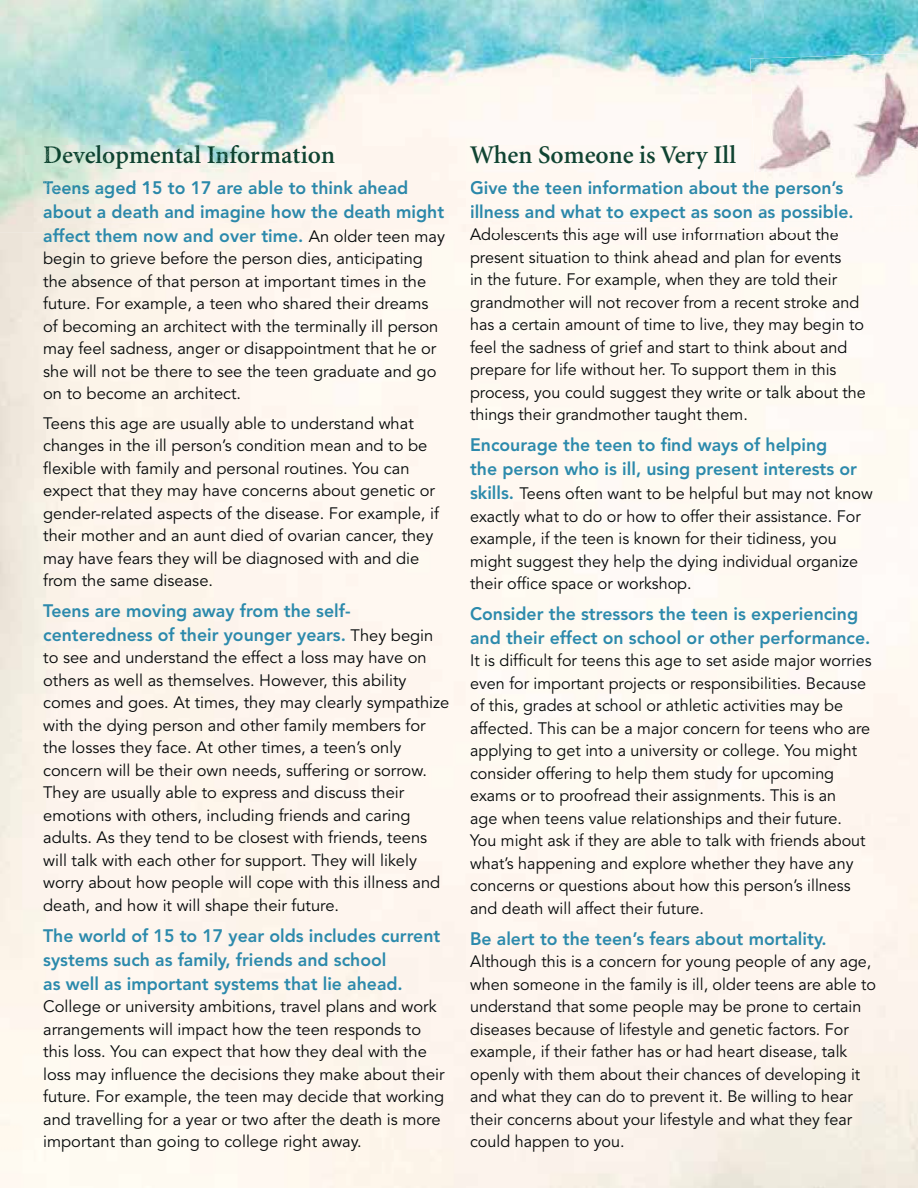
<style>
.page{position:relative;width:918px;height:1188px;background:#fff}
.page>*{position:absolute;margin:0;border:0;box-sizing:border-box;transform-origin:0 0}
.t1{font:600 25.5px "Minion";color:#104432}
.t2{font:800 18px/24px "Avenir";color:#2c8aac}
.t3{font:800 18px/24px "Avenir";color:#2b88aa}
.t4{font:16.5px/22.5px "Avenir";color:#040809}
.t5{font:16.5px "Avenir";color:#010202}
.s1{color:#0d442f}
.s2{color:#0f432f}
.s3{color:#0e4430}
.s4{color:#0d4230}
.s5{color:#0d4331}
.s6{color:#0f4331}
.s7{color:#104331}
.s8{color:#104332}
.s9{color:#104431}
.s10{color:#0b3e30}
.s11{color:#093e2d}
.s12{color:#0e4331}
.s13{color:#0b4331}
.s14{color:#2688a5}
.s15{color:#268aa5}
.s16{color:#2588a4}
.s17{color:#2b89aa}
.s18{color:#2a89aa}
.s19{color:#2989ab}
.s20{color:#2b88aa}
.s21{font-weight:400;font-size:16.5px;color:#040809}
.s22{color:#2a87a9}
.s23{color:#010202}
.s24{font-weight:800;font-size:18px;color:#2c8aac}
</style>
<div class="page">
<div style="left:309px;top:232px;width:136px;height:14px;background:#fff6ee"></div>
<div style="left:470px;top:232px;width:369px;height:12px;background:#fff9f3"></div>
<img style="left:0;top:0;width:765px;height:232px">
<img style="left:765px;top:0;width:153px;height:53px">
<div style="left:765px;top:207px;width:153px;height:25px;background:#fff9f5"></div>
<img style="left:44px;top:145px;width:291px;height:24px">
<img style="left:43px;top:180px;width:365px;height:18px">
<img style="left:44px;top:204px;width:400px;height:18px">
<div style="left:470px;top:145px;width:266px;height:24px;background:#fef9f3"></div>
<div style="left:471px;top:180px;width:279px;height:18px;background:#fff8f3"></div>
<div style="left:471px;top:204px;width:382px;height:18px;background:#fff8f3"></div>
<img style="left:750px;top:53px;width:168px;height:154px">
<img style="left:755px;top:204px;width:98px;height:7px">
<h1 class="t1" style="left:43px;top:145px;width:293px"><span class="s1">D</span><span class="s2">e</span><span class="s3">v</span><span class="s4">e</span><span class="s5">l</span><span class="s6">o</span>p<span class="s7">m</span><span class="s8">e</span><span class="s9">n</span><span class="s10">t</span><span class="s1">a</span><span class="s11">l</span> <span class="s12">I</span><span class="s13">n</span><span class="s6">f</span><span class="s7">o</span><span class="s9">r</span><span class="s6">m</span><span class="s9">at</span>ion</h1>
<p class="t3" style="left:43px;top:177px;width:367px"><span class="s14">Te</span><span class="s15">en</span><span class="s16">s</span> <span class="s17">ag</span><span class="s18">ed</span> 15 to 1<span class="s18">7</span> ar<span class="s19">e</span> <span class="s18">ab</span>le to think ahead</p>
<p class="t3" style="left:43px;top:201px;width:403px"><span class="s18">ab</span>ou<span class="s18">t</span> a death and imagine how the death might</p>
<p class="t3" style="left:203px;top:225px;width:13px">d</p>
<p class="t3" style="left:261px;top:225px;width:13px">ti</p>
<p class="t5" style="left:309px;top:228px;width:13px">A</p>
<p class="t5" style="left:344px;top:228px;width:40px">ld t</p>
<p class="t2" style="left:53px;top:225px;width:394px"><span class="s20">ff t th</span>em now an over me. <span class="s21">n o er een may</span></p>
<p class="t4" style="left:43px;top:248px;width:397px">begin to grieve before the person dies, anticipating the absence of that person at important times in the future. For example, a teen who shared their dreams of becoming an architect with the terminally ill person may feel sadness, anger or disappointment that he or she will not be there to see the teen graduate and go on to become an architect.</p>
<p class="t4" style="left:43px;top:413px;width:397px">Teens this age are usually able to understand what changes in the ill person’s condition mean and to be flexible with family and personal routines. You can expect that they may have concerns about genetic or gender-related aspects of the disease. For example, if their mother and an aunt died of ovarian cancer, they may have fears they will be diagnosed with and die from the same disease.</p>
<p class="t2" style="left:43px;top:600px;width:392px">Teens are moving away from the self&shy;centeredness of their younger years. <span class="s21">They begin</span></p>
<p class="t4" style="left:43px;top:647px;width:408px">to see and understand the effect a loss may have on others as well as themselves. However, this ability comes and goes. At times, they may clearly sympathize with the dying person and other family members for the losses they face. At other times, a teen’s only concern will be their own needs, suffering or sorrow.<br>They are usually able to express and discuss their emotions with others, including friends and caring adults. As they tend to be closest with friends, teens will talk with each other for support. They will likely worry about how people will cope with this illness and death, and how it will shape their future.</p>
<p class="t2" style="left:43px;top:924px;width:399px">The world of 15 to 17 year olds includes current systems such as family, friends and school<br>as well as important systems that lie ahead.</p>
<p class="t4" style="left:43px;top:996px;width:403px">College or university ambitions, travel plans and work arrangements will impact how the teen responds to this loss. You can expect that how they deal with the loss may influence the decisions they make about their future. For example, the teen may decide that working and travelling for a year or two after the death is more important than going to college right away.</p>
<p class="t2" style="left:43px;top:225px;width:42px">a ec</p>
<h1 class="t1" style="left:470px;top:145px;width:268px">When Someone is Very Ill</h1>
<p class="t3" style="left:470px;top:177px;width:385px">Give the teen information about t<span class="s22">he person’s </span>illness and what to expect as soon <span class="s22">as possible</span>.</p>
<p class="t5" style="left:470px;top:227px;width:36px">Ad l</p>
<p class="t5" style="left:636px;top:227px;width:13px">ill</p>
<p class="t5" style="left:682px;top:227px;width:19px">i f</p>
<p class="t5" style="left:737px;top:227px;width:11px">ti</p>
<p class="t4" style="left:470px;top:224px;width:397px;text-indent:307px"><span class="s23">b t th</span>e present situation to think ahead and plan for events<br>in the future. For example, when they are told their grandmother will not recover from a recent stroke and has a certain amount of time to live, they may begin to feel the sadness of grief and start to think about and prepare for life without her. To support them in this process, you could suggest they write or talk about the things their grandmother taught them.</p>
<p class="t2" style="left:470px;top:434px;width:389px">Encourage the teen to find ways of helping the person who is ill, using present interests or</p>
<p class="t4" style="left:470px;top:483px;width:404px"><span class="s24">skills.</span> Teens often want to be helpful but may not know exactly what to do or how to offer their assistance. For example, if the teen is known for their tidiness, you might suggest they help the dying individual organize their office space or workshop.</p>
<p class="t2" style="left:470px;top:603px;width:402px">Consider the stressors the teen is experiencing and their effect on school or other performance.</p>
<p class="t4" style="left:470px;top:650px;width:403px">It is difficult for teens this age to set aside major worries even for important projects or responsibilities. Because of this, grades at school or athletic activities may be affected. This can be a major concern for teens who are applying to get into a university or college. You might consider offering to help them study for upcoming exams or to proofread their assignments. This is an<br>age when teens value relationships and their future.<br>You might ask if they are able to talk with friends about what’s happening and explore whether they have any concerns or questions about how this person’s illness and death will affect their future.</p>
<p class="t2" style="left:470px;top:927px;width:358px">Be alert to the teen’s fears about mortality.</p>
<p class="t4" style="left:470px;top:951px;width:408px">Although this is a concern for young people of any age, when someone in the family is ill, older teens are able to understand that some people may be prone to certain diseases because of lifestyle and genetic factors. For example, if their father has or had heart disease, talk openly with them about their chances of developing it and what they can do to prevent it. Be willing to hear their concerns about your lifestyle and what they fear could happen to you.</p>
<p class="t4" style="left:546px;top:224px;width:261px"><span class="s23">t thi</span>s age w use n orma on a ou</p>
<p class="t4" style="left:491px;top:224px;width:69px">o escen s</p>
</div>
